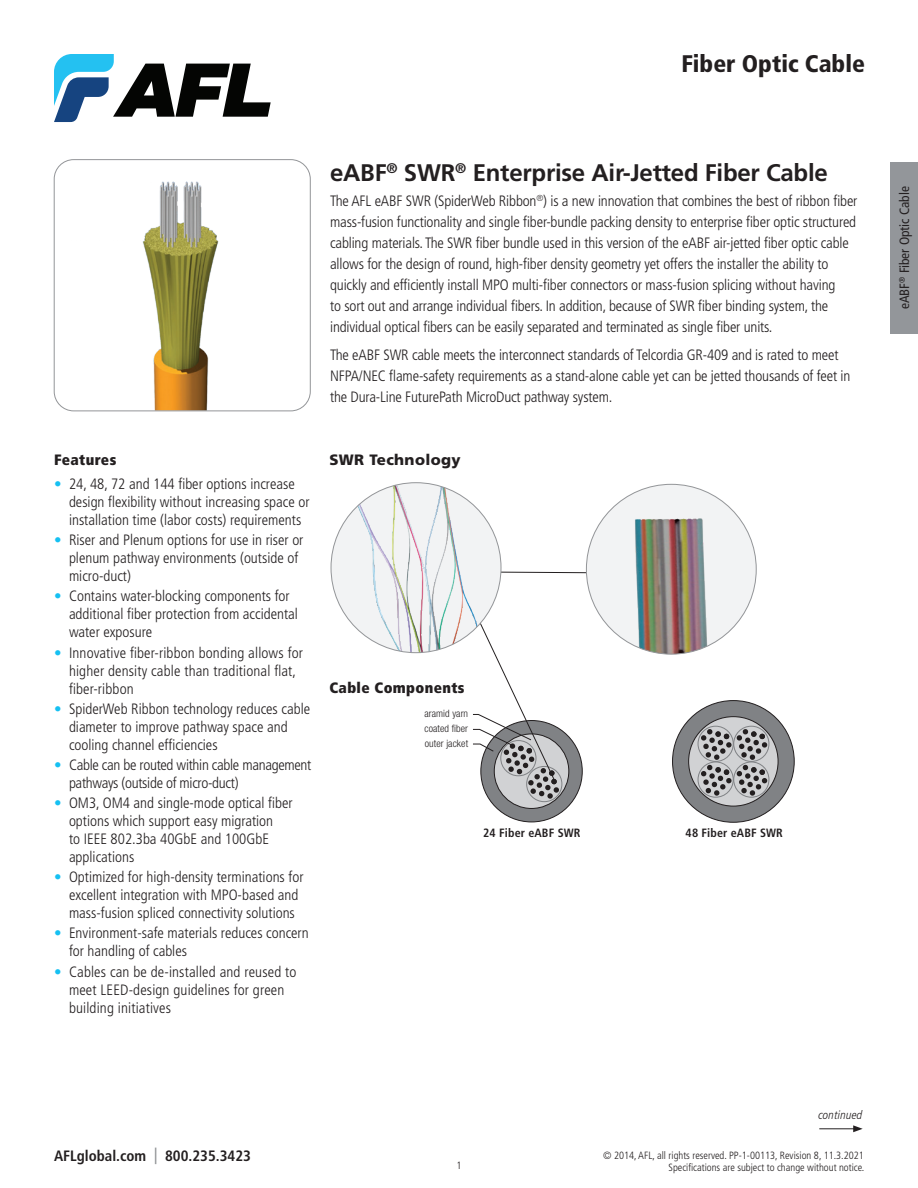
<style>
.page{position:relative;width:918px;height:1188px;background:#fff}
.page>*{position:absolute;margin:0;border:0;box-sizing:border-box;transform-origin:0 0}
.FPP_Product_Title{font:700 24px "Frutiger LT Std";letter-spacing:-.01em;color:#231f20}
.t1{font:900 condensed 24px "Frutiger LT Std";color:#231f20}
.FPP_Bullits{font:300 condensed 15px/18px "Frutiger LT Std";color:#231f20}
.FPP_Body_Text{font:300 condensed 15px/21px "Frutiger LT Std";letter-spacing:-.01em;color:#231f20}
.FPP_Bullits-2{font:300 condensed 15px/18px "Frutiger LT Std";letter-spacing:-.02em;color:#231f20}
.t2{font:700 condensed 15px "Frutiger LT Std";color:#231f20}
.FPP_Subhead{font:900 condensed 15px "Frutiger LT Std";letter-spacing:.025em;color:#231f20}
.FPP_Subhead-2{font:900 15px "Frutiger LT Std";letter-spacing:.025em;color:#231f20}
.t3{font:condensed 13.5px "Frutiger LT Std";color:#231f20}
.FPP_Body_Text-2{font:700 condensed 12px "Frutiger LT Std";letter-spacing:.01em;color:#231f20}
.FPP_Body_Text-3{font:italic 300 condensed 12px "Frutiger LT Pro";letter-spacing:.01em;color:#231f20}
.t4{font:300 condensed 10.5px/12px "Frutiger LT Std";color:#231f20;text-align:right}
.t5{font:300 condensed 10.2px/15px "Helvetica Neue";letter-spacing:.01em;color:#231f20;text-align:justify}
.s1{color:#15c0f2}
.s2{font-size:16.5px;color:#939598}
</style>
<div class="page">
<div style="left:890px;top:162px;width:28px;height:172px;background:#93969a"></div>
<svg style="left:54px;top:54px;width:217px;height:68px"></svg>
<hr style="left:819px;top:1128px;width:37px;height:1px;background:#231f20">
<svg style="left:853px;top:1125px;width:10px;height:7px"></svg>
<img style="left:55px;top:161px;width:252px;height:250px">
<div style="left:54px;top:159px;width:257px;height:252px;border:1px solid #939598;border-radius:20px"></div>
<div style="left:481px;top:721px;width:101px;height:101px;background:#808285;border-radius:50%"></div>
<svg style="left:494px;top:734px;width:75px;height:74px"></svg>
<div style="left:526px;top:766px;width:36px;height:36px;border:1px solid #808285;border-radius:50%"></div>
<div style="left:673px;top:701px;width:121px;height:121px;background:#808285;border-radius:50%"></div>
<svg style="left:689px;top:717px;width:89px;height:89px;background:#c5c5c7"></svg>
<div style="left:698px;top:726px;width:36px;height:36px;border:1px solid #808285;border-radius:50%"></div>
<div style="left:733px;top:726px;width:36px;height:36px;border:1px solid #808285;border-radius:50%"></div>
<div style="left:698px;top:762px;width:36px;height:36px;border:1px solid #808285;border-radius:50%"></div>
<svg style="left:701px;top:729px;width:67px;height:67px;background:#9e9ea0"></svg>
<div style="left:733px;top:762px;width:36px;height:36px;border:1px solid #808285;border-radius:50%"></div>
<svg style="left:473px;top:609px;width:86px;height:190px"></svg>
<svg style="left:501px;top:571px;width:85px;height:3px"></svg>
<div style="left:586px;top:484px;width:170px;height:170px;background:#f2f3f4;border-radius:50%"></div>
<img style="left:600px;top:484px;width:141px;height:170px">
<div style="left:331px;top:483px;width:170px;height:170px;background:#f2f3f4;border-radius:50%"></div>
<img style="left:339px;top:483px;width:147px;height:170px">
<h1 class="t1" style="left:681px;top:49px;width:185px">Fiber Optic Cable</h1>
<p class="FPP_Product_Title" style="left:330px;top:159px;width:499px">eABF<sup>®</sup> SWR<sup>®</sup> Enterprise Air-Jetted Fiber Cable</p>
<p class="FPP_Body_Text" style="left:330px;top:191px;width:529px">The AFL eABF SWR (SpiderWeb Ribbon<sup>®</sup>) is a new innovation that combines the best of ribbon fiber mass-fusion functionality and single fiber-bundle packing density to enterprise fiber optic structured cabling materials. The SWR fiber bundle used in this version of the eABF air-jetted fiber optic cable allows for the design of round, high-fiber density geometry yet offers the installer the ability to quickly and efficiently install MPO multi-fiber connectors or mass-fusion splicing without having<br>to sort out and arrange individual fibers. In addition, because of SWR fiber binding system, the individual optical fibers can be easily separated and terminated as single fiber units.</p>
<p class="FPP_Body_Text" style="left:330px;top:344px;width:522px">The eABF SWR cable meets the interconnect standards of Telcordia GR-409 and is rated to meet<br>NFPA/NEC flame-safety requirements as a stand-alone cable yet can be jetted thousands of feet in the Dura-Line FuturePath MicroDuct pathway system.</p>
<p class="FPP_Subhead" style="left:54px;top:450px;width:64px">Features</p>
<p class="FPP_Bullits" style="left:69px;top:475px;width:242px;text-indent:-15px"><span class="s1">•</span> 24, 48, 72 and 144 fiber options increase design flexibility without increasing space or installation time (labor costs) requirements</p>
<p class="FPP_Bullits" style="left:69px;top:531px;width:236px;text-indent:-15px"><span class="s1">•</span> Riser and Plenum options for use in riser or plenum pathway environments (outside of micro-duct)</p>
<p class="FPP_Bullits" style="left:69px;top:587px;width:230px;text-indent:-15px"><span class="s1">•</span> Contains water-blocking components for additional fiber protection from accidental water exposure</p>
<p class="FPP_Bullits" style="left:69px;top:644px;width:236px;text-indent:-15px"><span class="s1">•</span> Innovative fiber-ribbon bonding allows for higher density cable than traditional flat, fiber-ribbon</p>
<p class="FPP_Bullits" style="left:69px;top:700px;width:243px;text-indent:-15px"><span class="s1">•</span> SpiderWeb Ribbon technology reduces cable diameter to improve pathway space and cooling channel efficiencies</p>
<p class="FPP_Bullits-2" style="left:69px;top:756px;width:244px;text-indent:-15px"><span class="s1">•</span> Cable can be routed within cable management pathways (outside of micro-duct)</p>
<p class="FPP_Bullits" style="left:69px;top:794px;width:225px;text-indent:-15px"><span class="s1">•</span> OM3, OM4 and single-mode optical fiber options which support easy migration<br>to IEEE 802.3ba 40GbE and 100GbE applications</p>
<p class="FPP_Bullits" style="left:69px;top:868px;width:236px;text-indent:-15px"><span class="s1">•</span> Optimized for high-density terminations for excellent integration with MPO-based and mass-fusion spliced connectivity solutions</p>
<p class="FPP_Bullits" style="left:69px;top:924px;width:241px;text-indent:-15px"><span class="s1">•</span> Environment-safe materials reduces concern for handling of cables</p>
<p class="FPP_Bullits" style="left:69px;top:963px;width:229px;text-indent:-15px"><span class="s1">•</span> Cables can be de-installed and reused to meet LEED-design guidelines for green building initiatives</p>
<p class="FPP_Subhead-2" style="left:329px;top:450px;width:133px">SWR Technology</p>
<p class="FPP_Subhead" style="left:329px;top:678px;width:137px">Cable Components</p>
<p class="t5" style="left:424px;top:706px;width:45px">aramid yarn coated fiber outer jacket</p>
<p class="FPP_Body_Text-2" style="left:483px;top:826px;width:99px">24 Fiber eABF SWR</p>
<p class="FPP_Body_Text-2" style="left:686px;top:826px;width:99px">48 Fiber eABF SWR</p>
<p class="t3" style="left:897px;top:309px;width:125px;rotate:-90deg">eABF<sup>®</sup> Fiber Optic Cable</p>
<p class="t2" style="left:54px;top:1147px;width:198px">AFLglobal.com <span class="s2">|</span> 800.235.3423</p>
<p class="t4" style="left:456px;top:1159px;width:7px">1</p>
<p class="FPP_Body_Text-3" style="left:818px;top:1108px;width:46px">continued</p>
<p class="t4" style="left:603px;top:1150px;width:263px">© 2014, AFL, all rights reserved. PP-1-00113, Revision 8, 11.3.2021<br>Specifications are subject to change without notice.</p>
</div>
